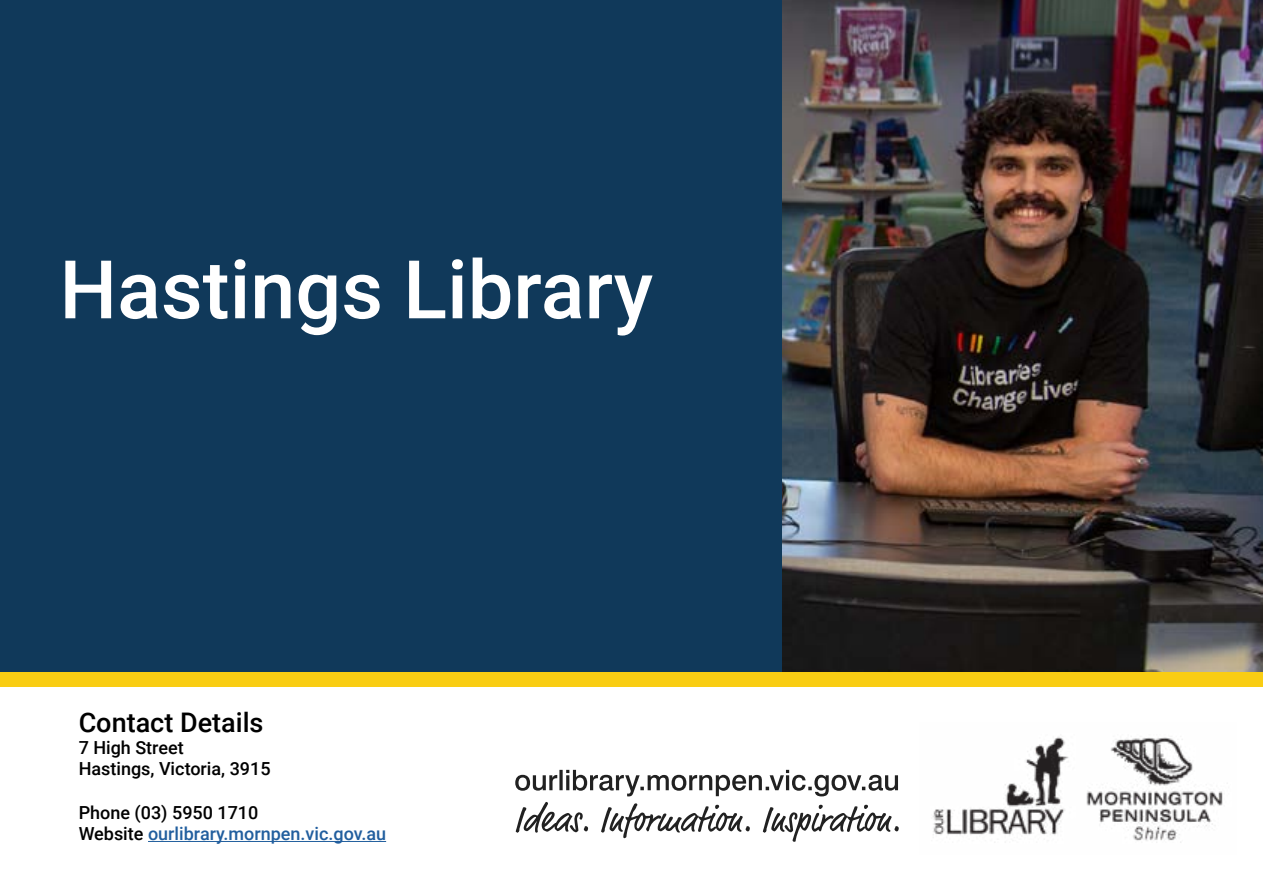
<style>
.page{position:relative;width:1263px;height:893px;background:#fff}
.page>*{position:absolute;margin:0;border:0;box-sizing:border-box;transform-origin:0 0}
.t1{font:500 81px "Roboto";color:#fff}
.t2{font:500 27px "Roboto";color:#000}
.t3{font:500 18px/21.6px "Roboto";color:#215e9e}
.t4{font:500 18px/21.6px "Roboto";color:#000}
.s1{color:#000}
</style>
<div class="page">
<div style="left:0;top:0;width:1263px;height:672px;background:#10395a"></div>
<div style="left:0;top:672px;width:1263px;height:15px;background:#f9cd13"></div>
<hr style="left:148px;top:841px;width:238px;height:1px;background:#215e9e">
<img style="left:782px;top:0;width:481px;height:672px">
<img style="left:933px;top:737px;width:290px;height:106px">
<svg style="left:515px;top:770px;width:383px;height:26px"></svg>
<svg style="left:516px;top:802px;width:383px;height:40px"></svg>
<h1 class="t1" style="left:60px;top:233px;width:595px">Hastings Library</h1>
<h2 class="t2" style="left:79px;top:704px;width:186px">Contact Details</h2>
<p class="t4" style="left:79px;top:736px;width:193px">7 High Street<br>Hastings, Victoria, 3915</p>
<p class="t3" style="left:79px;top:801px;width:309px"><span class="s1">Phone (03) 5950 1710<br>Website</span> ourlibrary.mornpen.vic.gov.au</p>
</div>
